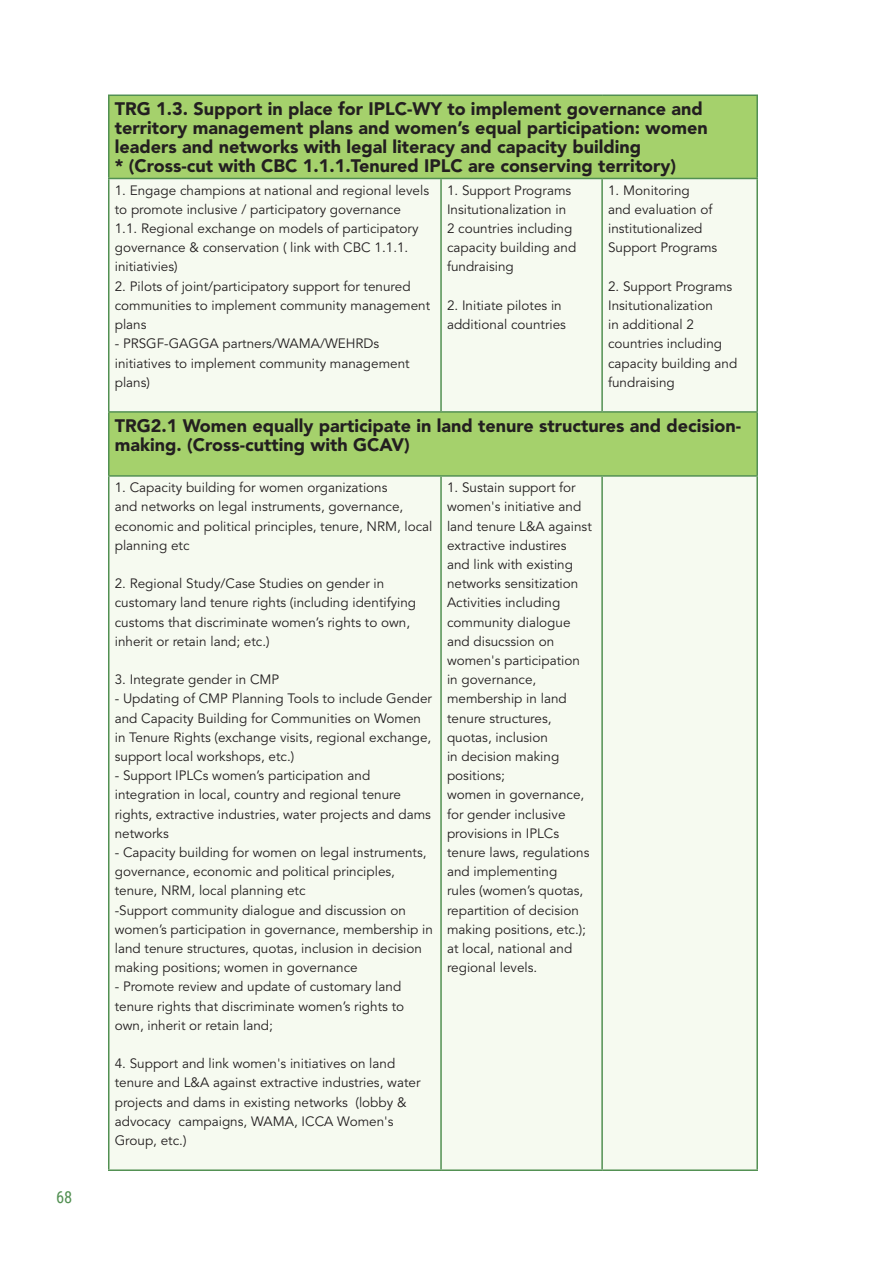
<style>
.page{position:relative;width:893px;height:1263px;background:#fff}
.page>*{position:absolute;margin:0;border:0;box-sizing:border-box;transform-origin:0 0}
.t1{font:900 18px/19.2px "Avenir LT Std";color:#231f20}
.t2{font:16.5px "Roboto Condensed";color:#529052}
.t3{font:13.5px/19.2px "Avenir LT Std";color:#231f20}
</style>
<div class="page">
<div style="left:110px;top:96px;width:646px;height:82px;background:#a5d16c"></div>
<div style="left:110px;top:179px;width:646px;height:990px;background:#f6faf0"></div>
<hr style="left:108px;top:95px;width:333px;height:1px;background:#529052">
<hr style="left:108px;top:96px;width:2px;height:82px;background:#529052">
<hr style="left:441px;top:95px;width:161px;height:1px;background:#529052">
<hr style="left:602px;top:95px;width:156px;height:1px;background:#529052">
<hr style="left:756px;top:96px;width:2px;height:82px;background:#529052">
<hr style="left:108px;top:178px;width:333px;height:1px;background:#529052">
<hr style="left:108px;top:179px;width:2px;height:232px;background:#529052">
<hr style="left:441px;top:178px;width:161px;height:1px;background:#529052">
<hr style="left:440px;top:179px;width:2px;height:232px;background:#529052">
<hr style="left:602px;top:178px;width:156px;height:1px;background:#529052">
<hr style="left:601px;top:179px;width:2px;height:232px;background:#529052">
<hr style="left:756px;top:179px;width:2px;height:232px;background:#529052">
<hr style="left:108px;top:411px;width:333px;height:2px;background:#529052">
<hr style="left:108px;top:413px;width:2px;height:62px;background:#529052">
<hr style="left:441px;top:411px;width:161px;height:2px;background:#529052">
<hr style="left:602px;top:411px;width:156px;height:2px;background:#529052">
<hr style="left:756px;top:413px;width:2px;height:62px;background:#529052">
<hr style="left:108px;top:475px;width:333px;height:2px;background:#529052">
<hr style="left:108px;top:477px;width:2px;height:692px;background:#529052">
<hr style="left:441px;top:475px;width:161px;height:2px;background:#529052">
<hr style="left:440px;top:477px;width:2px;height:692px;background:#529052">
<hr style="left:602px;top:475px;width:156px;height:2px;background:#529052">
<hr style="left:601px;top:477px;width:2px;height:692px;background:#529052">
<hr style="left:756px;top:477px;width:2px;height:692px;background:#529052">
<hr style="left:108px;top:1169px;width:333px;height:2px;background:#529052">
<hr style="left:441px;top:1169px;width:161px;height:2px;background:#529052">
<hr style="left:602px;top:1169px;width:156px;height:2px;background:#529052">
<p class="t2" style="left:56px;top:1185px;width:18px">68</p>
<p class="t1" style="left:115px;top:99px;width:594px">TRG 1.3. Support in place for IPLC-WY to implement governance and territory management plans and women’s equal participation: women leaders and networks with legal literacy and capacity building</p>
<p class="t1" style="left:115px;top:157px;width:563px">* (Cross-cut with CBC 1.1.1.Tenured IPLC are conserving territory)</p>
<p class="t3" style="left:115px;top:181px;width:316px">1. Engage champions at national and regional levels to promote inclusive / participatory governance</p>
<p class="t3" style="left:115px;top:219px;width:305px">1.1. Regional exchange on models of participatory governance &amp; conservation ( link with CBC 1.1.1. initiativies)</p>
<p class="t3" style="left:115px;top:277px;width:317px">2. Pilots of joint/participatory support for tenured communities to implement community management plans</p>
<p class="t3" style="left:115px;top:334px;width:296px">- PRSGF-GAGGA partners/WAMA/WEHRDs initiatives to implement community management plans)</p>
<p class="t3" style="left:447px;top:181px;width:131px">1. Support Programs<br>Insitutionalization in<br>2 countries including capacity building and fundraising</p>
<p class="t3" style="left:447px;top:296px;width:120px">2. Initiate pilotes in additional countries</p>
<p class="t3" style="left:608px;top:181px;width:111px">1. Monitoring<br>and evaluation of institutionalized<br>Support Programs</p>
<p class="t3" style="left:608px;top:277px;width:131px">2. Support Programs<br>Insitutionalization<br>in additional 2 countries including capacity building and fundraising</p>
<p class="t1" style="left:115px;top:416px;width:628px">TRG2.1 Women equally participate in land tenure structures and decision&shy;making. (Cross-cutting with GCAV)</p>
<p class="t3" style="left:115px;top:478px;width:319px">1. Capacity building for women organizations<br>and networks on legal instruments, governance, economic and political principles, tenure, NRM, local planning etc</p>
<p class="t3" style="left:115px;top:574px;width:303px">2. Regional Study/Case Studies on gender in customary land tenure rights (including identifying customs that discriminate women’s rights to own, inherit or retain land; etc.)</p>
<p class="t3" style="left:115px;top:670px;width:166px">3. Integrate gender in CMP</p>
<p class="t3" style="left:115px;top:689px;width:319px">- Updating of CMP Planning Tools to include Gender and Capacity Building for Communities on Women in Tenure Rights (exchange visits, regional exchange, support local workshops, etc.)</p>
<p class="t3" style="left:115px;top:766px;width:318px">- Support IPLCs women’s participation and integration in local, country and regional tenure rights, extractive industries, water projects and dams networks</p>
<p class="t3" style="left:115px;top:843px;width:313px">- Capacity building for women on legal instruments, governance, economic and political principles, tenure, NRM, local planning etc</p>
<p class="t3" style="left:115px;top:901px;width:320px">-Support community dialogue and discussion on women’s participation in governance, membership in land tenure structures, quotas, inclusion in decision making positions; women in governance</p>
<p class="t3" style="left:115px;top:977px;width:291px">- Promote review and update of customary land tenure rights that discriminate women’s rights to own, inherit or retain land;</p>
<p class="t3" style="left:115px;top:1054px;width:307px">4. Support and link women's initiatives on land tenure and L&amp;A against extractive industries, water projects and dams in existing networks (lobby &amp; advocacy campaigns, WAMA, ICCA Women's Group, etc.)</p>
<p class="t3" style="left:447px;top:478px;width:146px">1. Sustain support for women's initiative and land tenure L&amp;A against extractive industires and link with existing networks sensitization<br>Activities including community dialogue and disucssion on women's participation in governance, membership in land tenure structures, quotas, inclusion<br>in decision making positions;</p>
<p class="t3" style="left:447px;top:785px;width:144px">women in governance, for gender inclusive provisions in IPLCs tenure laws, regulations and implementing<br>rules (women’s quotas, repartition of decision making positions, etc.); at local, national and regional levels.</p>
</div>
